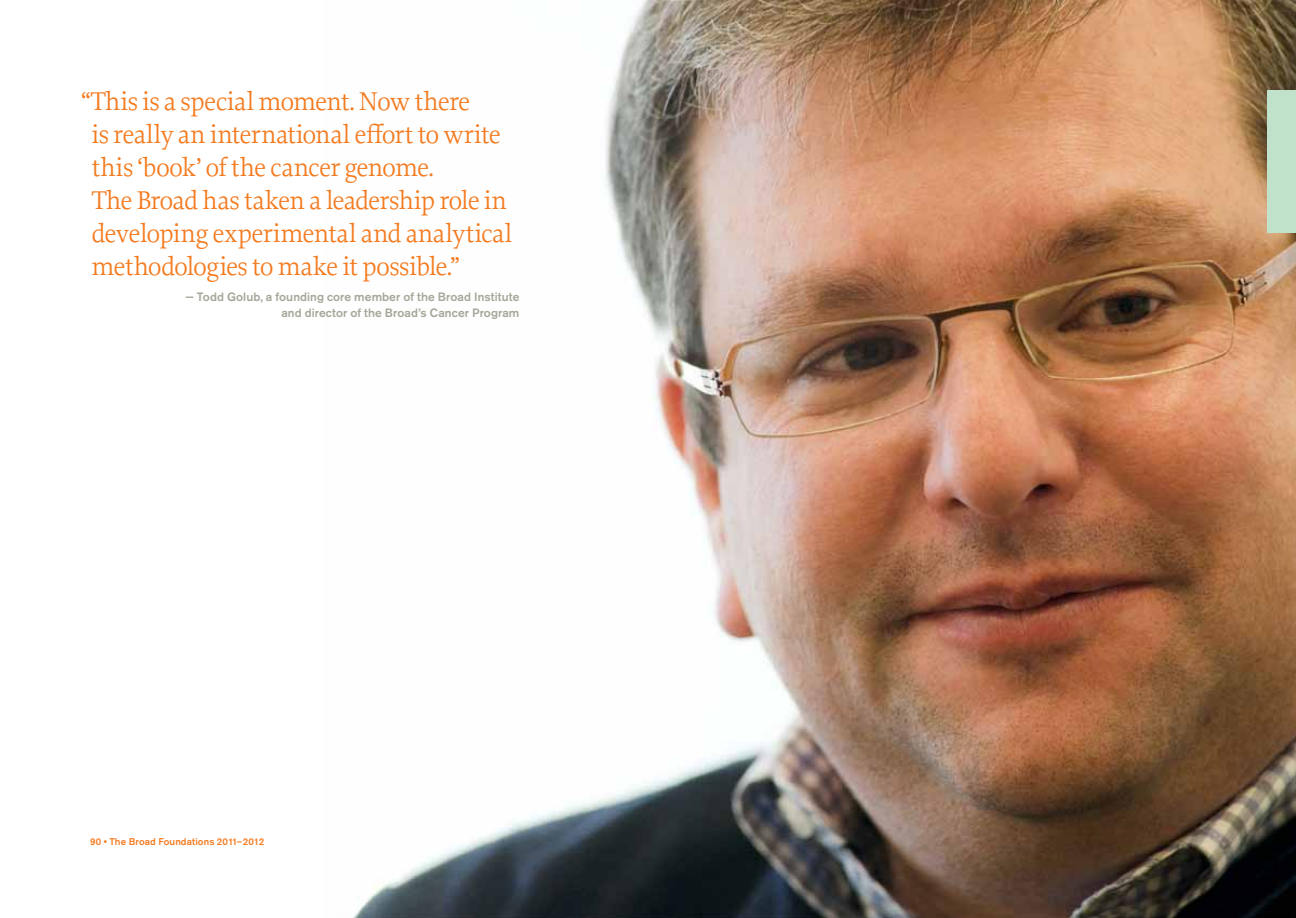
<style>
.page{position:relative;width:1296px;height:918px;background:#fff}
.page>*{position:absolute;margin:0;border:0;box-sizing:border-box;transform-origin:0 0}
.t1{font:27px/33px "Proforma";letter-spacing:-.03em;color:#f47b20}
.t2{font:500 12px/16.5px "Akzidenz Grotesk BE";letter-spacing:.005em;color:#a6a699;text-align:right}
.t3{font:500 9.75px "Akzidenz Grotesk BE";letter-spacing:.01em;color:#f47b20}
</style>
<div class="page">
<img style="left:353px;top:0;width:943px;height:918px">
<div style="left:1268px;top:90px;width:28px;height:142px;background:#c0e2ca"></div>
<p class="t1" style="left:92px;top:85px;width:422px;text-indent:-11px">“This is a special moment. Now there<br>is really an international effort to write this ‘book’ of the cancer genome.<br>The Broad has taken a leadership role in developing experimental and analytical methodologies to make it possible.”</p>
<p class="t2" style="left:185px;top:288px;width:336px">— Todd Golub, a founding core member of the Broad Institute and director of the Broad’s Cancer Program</p>
<p class="t3" style="left:90px;top:835px;width:176px">90 • The Broad Foundations 2011–2012</p>
</div>
